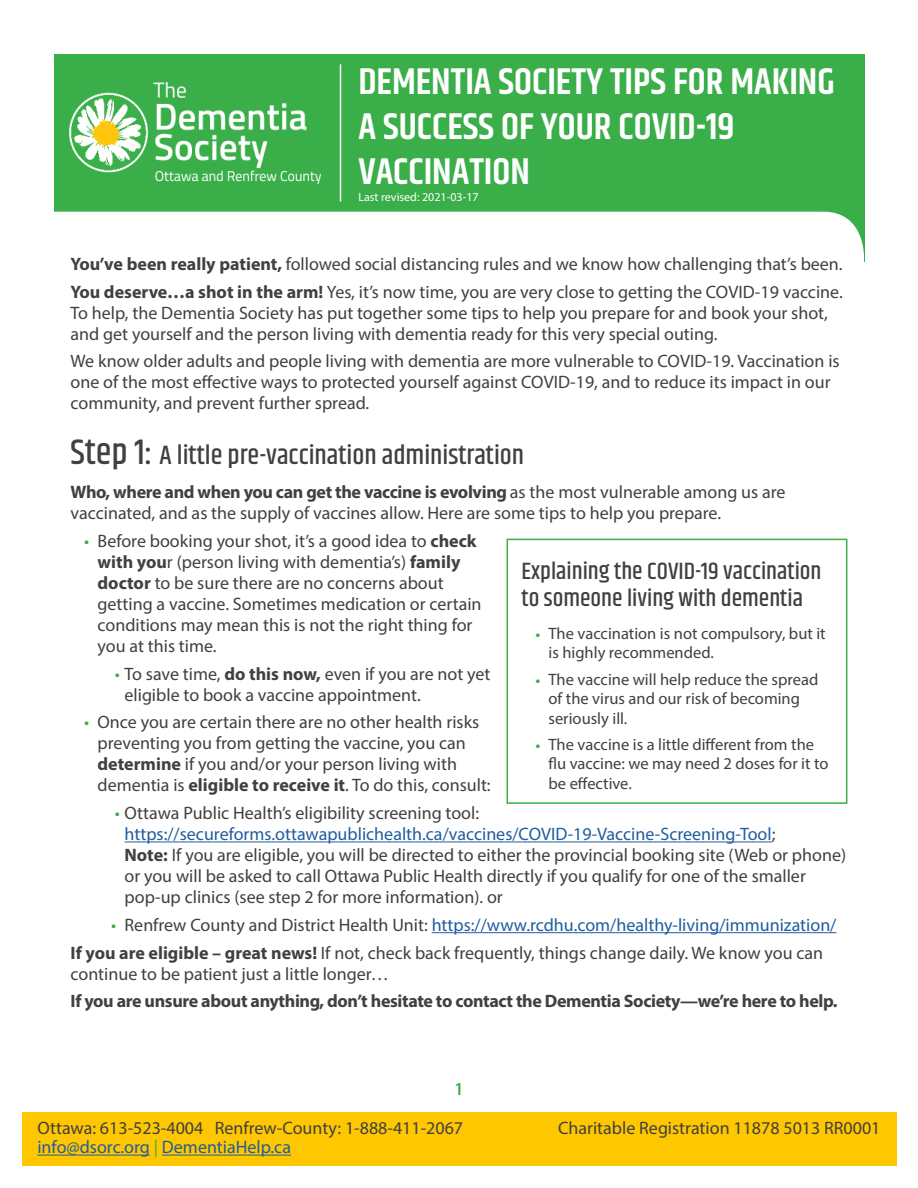
<style>
.page{position:relative;width:918px;height:1188px;background:#fff}
.page>*{position:absolute;margin:0;border:0;box-sizing:border-box;transform-origin:0 0}
.t1{font:600 37.5px/45px "Khand";color:#fff}
.t2{font:500 27px "Khand";color:#404041}
.t3{font:500 24px/27px "Khand";color:#404041}
.t4{font:18px/21px "Myriad Pro";color:#404041}
.t5{font:700 18px "Myriad Pro";letter-spacing:-.02em;color:#404041}
.t6{font:18px "Myriad Pro";color:#3aae49}
.t7{font:16.5px/19.5px "Myriad Pro";color:#404041}
.t8{font:12px "Myriad Pro";color:#fff}
.s1{font-weight:700}
.s2{font-size:36px}
.s3{color:#3aae49}
.s4{color:#205d9e}
.s5{font-family:"Alegreya";color:#3aae49}
</style>
<div class="page">
<div style="left:22px;top:1112px;width:874px;height:54px;background:#ffc700"></div>
<div style="left:54px;top:54px;width:810px;height:207px;background:#3aae49"></div>
<div style="left:54px;top:212px;width:811px;height:50px;background:#fff"></div>
<img style="left:70px;top:82px;width:250px;height:101px">
<hr style="left:340px;top:64px;width:1px;height:137px;background:#fff">
<hr style="left:125px;top:841px;width:647px;height:1px;background:#205d9e">
<hr style="left:432px;top:932px;width:405px;height:1px;background:#205d9e">
<hr style="left:37px;top:1155px;width:113px;height:1px;background:#205d9e">
<hr style="left:162px;top:1155px;width:129px;height:1px;background:#205d9e">
<div style="left:507px;top:539px;width:340px;height:265px;border:2px solid #3aae49"></div>
<h1 class="t1" style="left:358px;top:59px;width:478px">DEMENTIA SOCIETY TIPS FOR MAKING<br>A SUCCESS OF YOUR COVID-19<br>VACCINATION</h1>
<p class="t8" style="left:358px;top:192px;width:122px">Last revised: 2021-03-17</p>
<p class="t4" style="left:71px;top:251px;width:774px;line-height:27.8px"><span class="s1">You’ve been really patient,</span> followed social distancing rules and we know how challenging that’s been.<br><span class="s1">You deserve…a shot in the arm!</span> Yes, it’s now time, you are very close to getting the COVID-19 vaccine.</p>
<p class="t4" style="left:71px;top:304px;width:759px">To help, the Dementia Society has put together some tips to help you prepare for and book your shot, and get yourself and the person living with dementia ready for this very special outing.</p>
<p class="t4" style="left:71px;top:352px;width:771px">We know older adults and people living with dementia are more vulnerable to COVID-19. Vaccination is one of the most effective ways to protected yourself against COVID-19, and to reduce its impact in our community, and prevent further spread.</p>
<h2 class="t2" style="left:71px;top:444px;width:455px"><span class="s2">Step 1:</span> A little pre-vaccination administration</h2>
<p class="t4" style="left:71px;top:483px;width:716px"><span class="s1">Who, where and when you can get the vaccine is evolving</span> as the most vulnerable among us are vaccinated, and as the supply of vaccines allow. Here are some tips to help you prepare.</p>
<p class="t4" style="left:98px;top:532px;width:386px;text-indent:-14px"><span class="s3">•</span> Before booking your shot, it’s a good idea to <span class="s1">check with you</span>r (person living with dementia’s) <span class="s1">family doctor</span> to be sure there are no concerns about getting a vaccine. Sometimes medication or certain conditions may mean this is not the right thing for you at this time.</p>
<p class="t4" style="left:125px;top:665px;width:367px;text-indent:-10px"><span class="s3">•</span> To save time, <span class="s1">do this now,</span> even if you are not yet eligible to book a vaccine appointment.</p>
<p class="t4" style="left:98px;top:713px;width:395px;text-indent:-14px"><span class="s3">•</span> Once you are certain there are no other health risks preventing you from getting the vaccine, you can <span class="s1">determine</span> if you and/or your person living with dementia is <span class="s1">eligible to receive it</span>. To do this, consult:</p>
<p class="t4" style="left:125px;top:804px;width:723px;text-indent:-10px"><span class="s3">•</span> Ottawa Public Health’s eligibility screening tool: <span class="s4">https://secureforms.ottawapublichealth.ca/vaccines/COVID-19-Vaccine-Screening-Tool</span>;<br><span class="s1">Note:</span> If you are eligible, you will be directed to either the provincial booking site (Web or phone) or you will be asked to call Ottawa Public Health directly if you qualify for one of the smaller pop-up clinics (see step 2 for more information). or</p>
<p class="t4" style="left:71px;top:913px;width:767px;line-height:27.8px;text-indent:41px"><span class="s3">•</span> Renfrew County and District Health Unit: <span class="s4">https://www.rcdhu.com/healthy-living/immunization/<br></span><span class="s1">If you are eligible – great news!</span> If not, check back frequently, things change daily. We know you can</p>
<p class="t4" style="left:71px;top:965px;width:320px">continue to be patient just a little longer…</p>
<p class="t5" style="left:71px;top:994px;width:769px">If you are unsure about anything, don’t hesitate to contact the Dementia Society—we’re here to help.</p>
<h3 class="t3" style="left:522px;top:558px;width:301px">Explaining the COVID-19 vaccination to someone living with dementia</h3>
<p class="t7" style="left:549px;top:625px;width:279px;text-indent:-14px"><span class="s5">•</span> The vaccination is not compulsory, but it is highly recommended.</p>
<p class="t7" style="left:549px;top:671px;width:271px;text-indent:-14px"><span class="s5">•</span> The vaccine will help reduce the spread of the virus and our risk of becoming seriously ill.</p>
<p class="t7" style="left:549px;top:736px;width:281px;text-indent:-14px"><span class="s5">•</span> The vaccine is a little different from the flu vaccine: we may need 2 doses for it to be effective.</p>
<p class="t6" style="left:454px;top:1082px;width:11px">1</p>
<p class="t4" style="left:37px;top:1120px;width:427px;line-height:19.5px">Ottawa: 613-523-4004 Renfrew-County: 1-888-411-2067 <span class="s4">info@dsorc.org</span> <span class="s3">|</span> <span class="s4">DementiaHelp.ca</span></p>
<p class="t4" style="left:558px;top:1119px;width:324px">Charitable Registration 11878 5013 RR0001</p>
</div>
